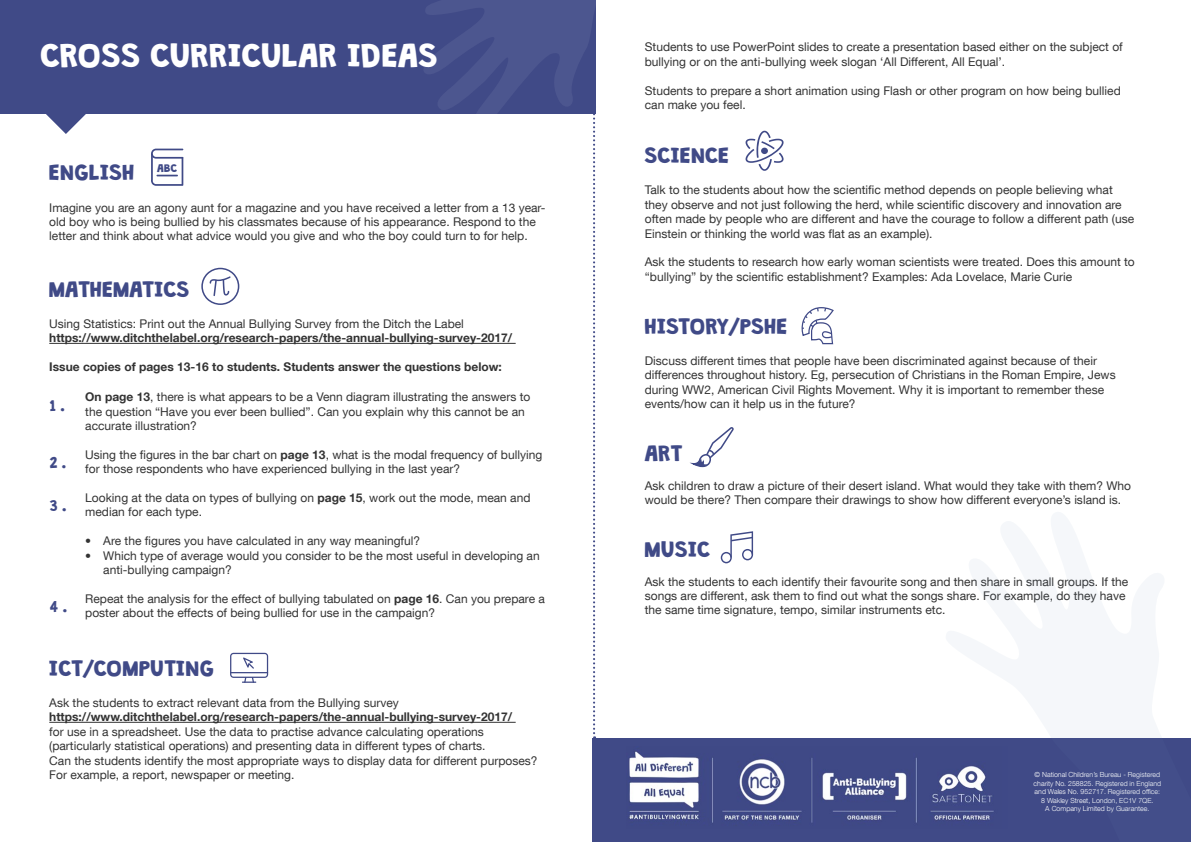
<style>
.page{position:relative;width:1191px;height:842px;background:#fff}
.page>*{position:absolute;margin:0;border:0;box-sizing:border-box;transform-origin:0 0}
.t1{font:30px "Grandstander Classic";color:#fff}
.t2{font:20px "Grandstander Classic";color:#404a87}
.t3{font:14px "Grandstander Classic";color:#404a87}
.t4{font:12px/14.4px "Helvetica Neue LT Com";color:#333}
.t5{font:700 12px "Helvetica Neue LT Com";color:#333}
.t6{font:10px "Grandstander Classic";color:#404a87}
.t7{font:300 7px/8.4px "Helvetica Neue LT Com";color:#fff;text-align:center}
.s1{font-weight:700}
</style>
<div class="page">
<div style="left:0;top:0;width:595px;height:114px;background:#404a87"></div>
<svg style="left:46px;top:114px;width:40px;height:20px"></svg>
<svg style="left:424px;top:0;width:342px;height:132px"></svg>
<div style="left:592px;top:739px;width:599px;height:103px;background:#404a87"></div>
<img style="left:629px;top:751px;width:316px;height:72px">
<svg style="left:593px;top:106px;width:2px;height:632px"></svg>
<hr style="left:49px;top:722px;width:466px;height:1px;background:#333">
<hr style="left:49px;top:343px;width:466px;height:1px;background:#333">
<svg style="left:151px;top:149px;width:32px;height:37px"></svg>
<svg style="left:201px;top:268px;width:38px;height:37px"></svg>
<svg style="left:745px;top:131px;width:38px;height:40px"></svg>
<div style="left:761px;top:148px;width:7px;height:6px;background:#404a87;border-radius:50%"></div>
<svg style="left:801px;top:307px;width:33px;height:37px"></svg>
<svg style="left:690px;top:427px;width:43px;height:41px"></svg>
<svg style="left:721px;top:531px;width:32px;height:32px"></svg>
<svg style="left:945px;top:738px;width:246px;height:83px"></svg>
<svg style="left:230px;top:653px;width:38px;height:30px"></svg>
<h1 class="t1" style="left:41px;top:31px;width:399px">CROSS CURRICULAR IDEAS</h1>
<p class="t6" style="left:157px;top:160px;width:22px">ABC</p>
<h2 class="t2" style="left:49px;top:156px;width:87px">ENGLISH</h2>
<p class="t4" style="left:49px;top:200px;width:498px">Imagine you are an agony aunt for a magazine and you have received a letter from a 13 year&shy;old boy who is being bullied by his classmates because of his appearance. Respond to the letter and think about what advice would you give and who the boy could turn to for help.</p>
<h2 class="t2" style="left:49px;top:273px;width:142px">MATHEMATICS</h2>
<p class="t4" style="left:49px;top:316px;width:416px">Using Statistics: Print out the Annual Bullying Survey from the Ditch the Label</p>
<p class="t5" style="left:49px;top:331px;width:464px">https://www.ditchthelabel.org/research-papers/the-annual-bullying-survey-2017/</p>
<p class="t5" style="left:49px;top:359px;width:454px">Issue copies of pages 13-16 to students. Students answer the questions below:</p>
<p class="t4" style="left:85px;top:389px;width:446px"><span class="s1">On page 13</span>, there is what appears to be a Venn diagram illustrating the answers to the question “Have you ever been bullied”. Can you explain why this cannot be an accurate illustration?</p>
<p class="t4" style="left:85px;top:447px;width:458px">Using the figures in the bar chart on <span class="s1">page 13</span>, what is the modal frequency of bullying for those respondents who have experienced bullying in the last year?</p>
<p class="t4" style="left:85px;top:490px;width:447px">Looking at the data on types of bullying on <span class="s1">page 15</span>, work out the mode, mean and median for each type.</p>
<p class="t4" style="left:85px;top:533px;width:336px">• Are the figures you have calculated in any way meaningful?</p>
<p class="t4" style="left:103px;top:548px;width:438px;text-indent:-18px">• Which type of average would you consider to be the most useful in developing an anti-bullying campaign?</p>
<p class="t4" style="left:85px;top:591px;width:461px">Repeat the analysis for the effect of bullying tabulated on <span class="s1">page 16</span>. Can you prepare a poster about the effects of being bullied for use in the campaign?</p>
<p class="t3" style="left:50px;top:394px;width:16px">1 .</p>
<p class="t3" style="left:50px;top:451px;width:18px">2 .</p>
<p class="t3" style="left:50px;top:494px;width:18px">3 .</p>
<p class="t3" style="left:50px;top:595px;width:19px">4 .</p>
<h2 class="t2" style="left:49px;top:652px;width:167px">ICT/COMPUTING</h2>
<p class="t4" style="left:49px;top:695px;width:351px">Ask the students to extract relevant data from the Bullying survey</p>
<p class="t5" style="left:49px;top:709px;width:464px">https://www.ditchthelabel.org/research-papers/the-annual-bullying-survey-2017/</p>
<p class="t4" style="left:49px;top:724px;width:490px">for use in a spreadsheet. Use the data to practise advance calculating operations (particularly statistical operations) and presenting data in different types of charts.<br>Can the students identify the most appropriate ways to display data for different purposes?<br>For example, a report, newspaper or meeting.</p>
<p class="t4" style="left:645px;top:40px;width:479px">Students to use PowerPoint slides to create a presentation based either on the subject of bullying or on the anti-bullying week slogan ‘All Different, All Equal’.</p>
<p class="t4" style="left:645px;top:83px;width:477px">Students to prepare a short animation using Flash or other program on how being bullied can make you feel.</p>
<h2 class="t2" style="left:645px;top:139px;width:86px">SCIENCE</h2>
<p class="t4" style="left:645px;top:183px;width:491px">Talk to the students about how the scientific method depends on people believing what they observe and not just following the herd, while scientific discovery and innovation are often made by people who are different and have the courage to follow a different path (use Einstein or thinking the world was flat as an example).</p>
<p class="t4" style="left:645px;top:255px;width:491px">Ask the students to research how early woman scientists were treated. Does this amount to “bullying” by the scientific establishment? Examples: Ada Lovelace, Marie Curie</p>
<h2 class="t2" style="left:645px;top:309px;width:144px">HISTORY/PSHE</h2>
<p class="t4" style="left:645px;top:353px;width:472px">Discuss different times that people have been discriminated against because of their differences throughout history. Eg, persecution of Christians in the Roman Empire, Jews during WW2, American Civil Rights Movement. Why it is important to remember these events/how can it help us in the future?</p>
<h2 class="t2" style="left:645px;top:437px;width:39px">ART</h2>
<p class="t4" style="left:645px;top:478px;width:488px">Ask children to draw a picture of their desert island. What would they take with them? Who would be there? Then compare their drawings to show how different everyone’s island is.</p>
<h2 class="t2" style="left:645px;top:533px;width:67px">MUSIC</h2>
<p class="t4" style="left:645px;top:574px;width:485px">Ask the students to each identify their favourite song and then share in small groups. If the songs are different, ask them to find out what the songs share. For example, do they have the same time signature, tempo, similar instruments etc.</p>
<p class="t7" style="left:1033px;top:771px;width:129px">© National Children’s Bureau - Registered charity No. 258825. Registered in England and Wales No. 952717. Registered office:<br>8 Wakley Street, London, EC1V 7QE.<br>A Company Limited by Guarantee.</p>
</div>
